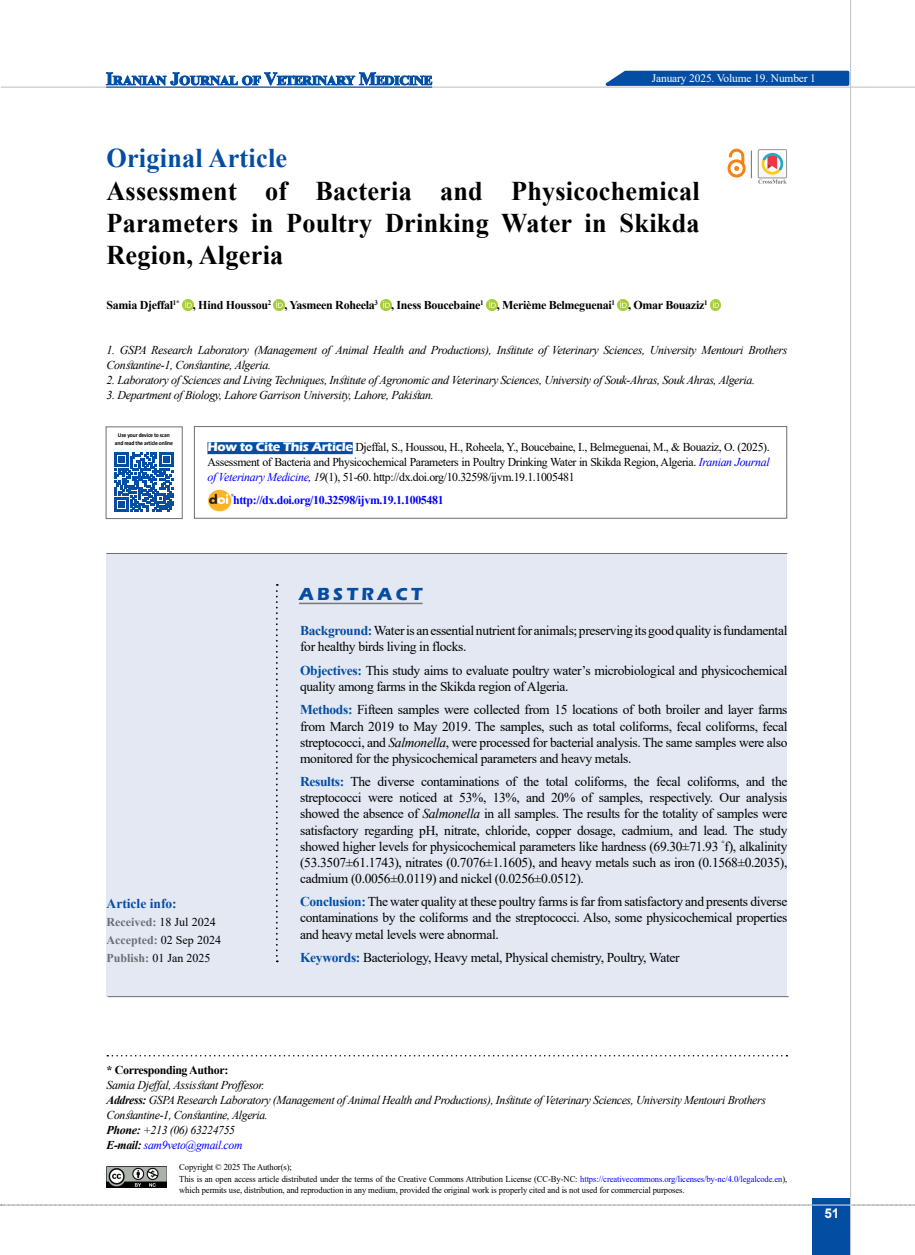
<style>
.page{position:relative;width:915px;height:1255px;background:#fff}
.page>*{position:absolute;margin:0;border:0;box-sizing:border-box;transform-origin:0 0}
.t1{font:700 27px/32.4px "Times New Roman";letter-spacing:.01em;color:#000;text-align:justify}
.t2{font:700 27px "Times New Roman";letter-spacing:.01em;color:#034da2}
.t3{font:700 18px "Eras ITC";color:#034da2}
.t4{font:13.5px/16px "Times New Roman";letter-spacing:-.025em;color:#000;text-align:justify}
.t5{font:700 13.5px "Times New Roman";color:#034da2}
.t6{font:700 13.5px "Arial";color:#fff}
.t7{font:italic 12px/15px "Times New Roman";letter-spacing:-.03em;color:#000}
.t8{font:12px/15px "Times New Roman";letter-spacing:-.03em;color:#000;text-align:justify}
.t9{font:700 12px "Times New Roman";letter-spacing:-.025em;color:#000}
.t10{font:12px/18.3px "Times New Roman";color:#000}
.t11{font:700 12px "Times New Roman";letter-spacing:-.03em;color:#00f}
.t12{font:11.4px "Times New Roman";letter-spacing:-.01em;color:#fff}
.t13{font:9px/12.1px "Times New Roman";letter-spacing:-.01em;color:#000;scale:.95 1}
.t14{font:700 6px/7.5px "Calibri";letter-spacing:-.025em;color:#000;text-align:center;scale:.94 1}
.s1{font-family:"Eras ITC";font-weight:700;font-size:12.75px;color:#fff}
.s2{font-style:italic;color:#00f}
.s3{font-style:italic}
.s4{font-weight:700;color:#6d6e71}
.s5{font-weight:700;color:#034da2}
.s6{font-weight:700}
.s7{color:#00f}
</style>
<div class="page">
<svg style="left:1px;top:1204px;width:914px;height:1px"></svg>
<div style="left:812px;top:1198px;width:38px;height:56px;background:#034da2"></div>
<hr style="left:849px;top:0;width:1px;height:1254px;background:#c2c4c6">
<hr style="left:1px;top:87px;width:913px;height:1px;background:#c2c4c6">
<hr style="left:812px;top:1204px;width:38px;height:1px;background:#ebebec">
<svg style="left:597px;top:69px;width:253px;height:18px;background:#3772b4"></svg>
<svg style="left:106px;top:72px;width:326px;height:14px"></svg>
<hr style="left:106px;top:87px;width:326px;height:1px;background:#034da2">
<div style="left:106px;top:553px;width:680px;height:443px;background:#e4e8f3"></div>
<svg style="left:182px;top:299px;width:11px;height:11px"></svg>
<svg style="left:274px;top:299px;width:10px;height:11px"></svg>
<svg style="left:380px;top:299px;width:11px;height:11px"></svg>
<svg style="left:486px;top:299px;width:11px;height:11px"></svg>
<svg style="left:617px;top:299px;width:11px;height:11px"></svg>
<svg style="left:710px;top:299px;width:10px;height:11px"></svg>
<svg style="left:107px;top:1055px;width:680px;height:1px"></svg>
<svg style="left:276px;top:584px;width:2px;height:378px"></svg>
<hr style="left:299px;top:602px;width:123px;height:2px;background:#77787b">
<div style="left:194px;top:426px;width:592px;height:92px;border:1px solid #6d6e71"></div>
<div style="left:207px;top:442px;width:145px;height:12px;background:#034da2"></div>
<img style="left:208px;top:490px;width:25px;height:22px">
<div style="left:106px;top:426px;width:76px;height:93px;border:1px solid #6d6e71"></div>
<svg style="left:115px;top:453px;width:58px;height:58px"></svg>
<hr style="left:106px;top:553px;width:681px;height:1px;background:#6d6e71">
<hr style="left:108px;top:996px;width:680px;height:1px;background:#6d6e71">
<svg style="left:727px;top:149px;width:24px;height:29px"></svg>
<div style="left:757px;top:149px;width:29px;height:29px;border:1px solid #939598"></div>
<svg style="left:757px;top:150px;width:29px;height:34px"></svg>
<img style="left:106px;top:1166px;width:60px;height:21px">
<p class="t12" style="left:651px;top:70px;width:166px">January 2025. Volume 19. Number 1</p>
<h1 class="t2" style="left:106px;top:139px;width:182px">Original Article</h1>
<h1 class="t1" style="left:106px;top:173px;width:594px">Assessment of Bacteria and Physicochemical Parameters in Poultry Drinking Water in Skikda Region, Algeria</h1>
<p class="t9" style="left:106px;top:296px;width:602px">Samia Djeffal<sup>1*</sup> , Hind Houssou<sup>2</sup> , Yasmeen Roheela<sup>3</sup> , Iness Boucebaine<sup>1</sup> , Merième Belmeguenai<sup>1</sup> , Omar Bouaziz<sup>1</sup></p>
<p class="t7" style="left:106px;top:342px;width:682px">1. GSPA Research Laboratory (Management of Animal Health and Productions), Institute of Veterinary Sciences, University Mentouri Brothers<br>Constantine-1, Constantine, Algeria.</p>
<p class="t7" style="left:106px;top:372px;width:650px">2. Laboratory of Sciences and Living Techniques, Institute of Agronomic and Veterinary Sciences, University of Souk-Ahras, Souk Ahras, Algeria.</p>
<p class="t7" style="left:106px;top:387px;width:329px">3. Department of Biology, Lahore Garrison University, Lahore, Pakistan.</p>
<p class="t14" style="left:115px;top:431px;width:63px">Use your device to scan and read the article online</p>
<p class="t8" style="left:207px;top:439px;width:563px"><span class="s1">How to Cite This Article</span> Djeffal, S., Houssou, H., Roheela, Y., Boucebaine, I., Belmeguenai, M., &amp; Bouaziz, O. (2025).<br>Assessment of Bacteria and Physicochemical Parameters in Poultry Drinking Water in Skikda Region, Algeria. <span class="s2">Iranian Journal of Veterinary Medicine</span><span class="s3">, 19</span>(1), 51-60. http://dx.doi.org/10.32598/ijvm.19.1.1005481</p>
<p class="t11" style="left:233px;top:492px;width:212px">http://dx.doi.org/10.32598/ijvm.19.1.1005481</p>
<h2 class="t3" style="left:299px;top:584px;width:125px">A B S T R A C T</h2>
<p class="t5" style="left:107px;top:893px;width:72px">Article info:</p>
<p class="t10" style="left:107px;top:912px;width:116px"><span class="s4">Received:</span> 18 Jul 2024<br><span class="s4">Accepted:</span> 02 Sep 2024<br><span class="s4">Publish:</span> 01 Jan 2025</p>
<p class="t4" style="left:300px;top:622px;width:488px"><span class="s5">Background:</span>Water is an essential nutrient for animals; preserving its good quality is fundamental for healthy birds living in flocks.</p>
<p class="t4" style="left:300px;top:661px;width:488px"><span class="s5">Objectives:</span> This study aims to evaluate poultry water’s microbiological and physicochemical quality among farms in the Skikda region of Algeria.</p>
<p class="t4" style="left:300px;top:701px;width:488px"><span class="s5">Methods:</span> Fifteen samples were collected from 15 locations of both broiler and layer farms from March 2019 to May 2019. The samples, such as total coliforms, fecal coliforms, fecal streptococci, and <span class="s3">Salmonella</span>, were processed for bacterial analysis. The same samples were also monitored for the physicochemical parameters and heavy metals.</p>
<p class="t4" style="left:300px;top:773px;width:488px"><span class="s5">Results:</span> The diverse contaminations of the total coliforms, the fecal coliforms, and the streptococci were noticed at 53%, 13%, and 20% of samples, respectively. Our analysis showed the absence of <span class="s3">Salmonella</span> in all samples. The results for the totality of samples were satisfactory regarding pH, nitrate, chloride, copper dosage, cadmium, and lead. The study showed higher levels for physicochemical parameters like hardness (69.30±71.93 <sup>°</sup>f), alkalinity (53.3507±61.1743), nitrates (0.7076±1.1605), and heavy metals such as iron (0.1568±0.2035), cadmium (0.0056±0.0119) and nickel (0.0256±0.0512).</p>
<p class="t4" style="left:300px;top:893px;width:488px"><span class="s5">Conclusion:</span> The water quality at these poultry farms is far from satisfactory and presents diverse contaminations by the coliforms and the streptococci. Also, some physicochemical properties and heavy metal levels were abnormal.</p>
<p class="t4" style="left:300px;top:949px;width:381px"><span class="s5">Keywords:</span> Bacteriology, Heavy metal, Physical chemistry, Poultry, Water</p>
<p class="t9" style="left:106px;top:1061px;width:123px">* Corresponding Author:</p>
<p class="t7" style="left:106px;top:1076px;width:660px">Samia Djeffal, Assisstant Proffesor.<br><span class="s6">Address:</span> GSPA Research Laboratory (Management of Animal Health and Productions), Institute of Veterinary Sciences, University Mentouri Brothers Constantine-1, Constantine, Algeria.<br><span class="s6">Phone:</span> +213 (06) 63224755<br><span class="s6">E-mail:</span> <span class="s7">sam9veto@gmail.com</span></p>
<p class="t13" style="left:179px;top:1160px;width:641px">Copyright © 2025 The Author(s);<br>This is an open access article distributed under the terms of the Creative Commons Attribution License (CC-By-NC: <span class="s7">https://creativecommons.org/licenses/by-nc/4.0/legalcode.en</span>),</p>
<p class="t13" style="left:179px;top:1183px;width:533px">which permits use, distribution, and reproduction in any medium, provided the original work is properly cited and is not used for commercial purposes.</p>
<p class="t6" style="left:824px;top:1203px;width:17px">51</p>
</div>
